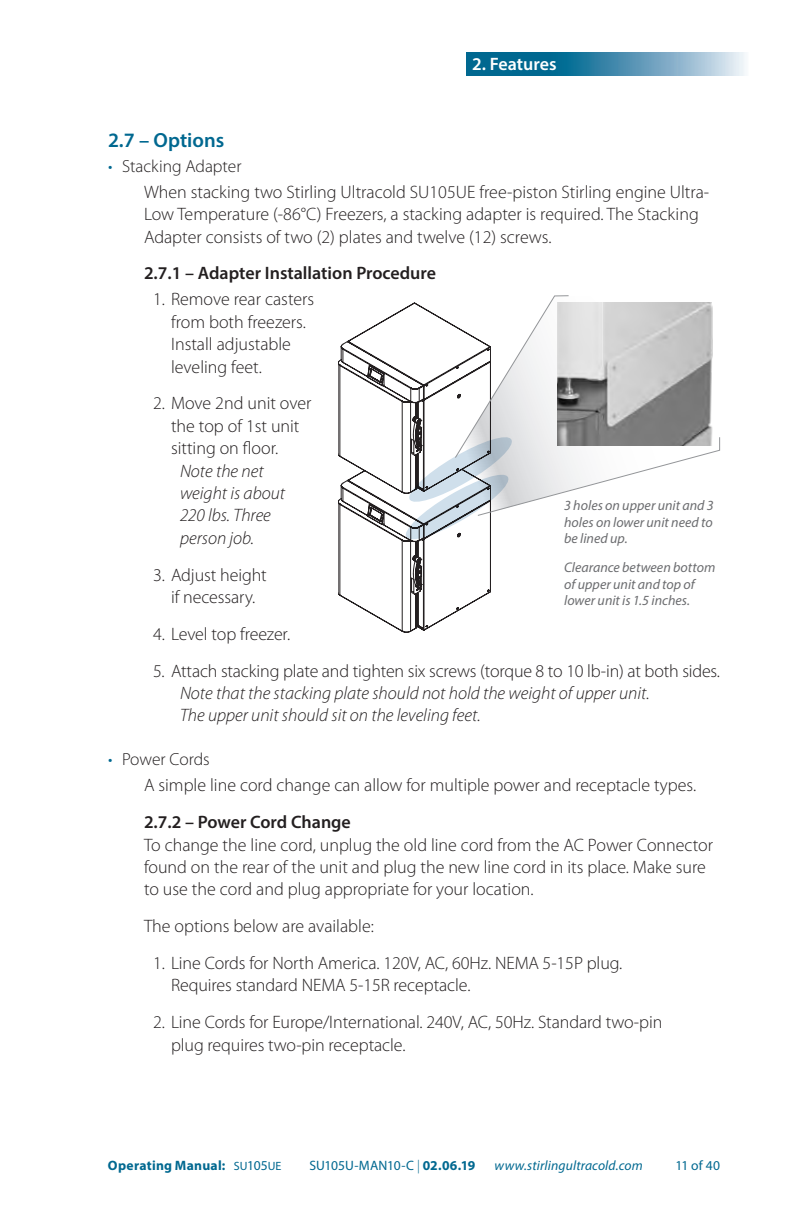
<style>
.page{position:relative;width:792px;height:1224px;background:#fff}
.page>*{position:absolute;margin:0;border:0;box-sizing:border-box;transform-origin:0 0}
.Subheads{font:600 20.4px "Myriad Pro";color:#006890}
.Body_Text{font:300 18px/22.4px "Myriad Pro";color:#231f20}
.t1{font:italic 300 18px/22.4px "Myriad Pro";color:#231f20}
.Body_Text-2{font:600 18px "Myriad Pro";color:#231f20}
.Body_Text-3{font:600 18px "Myriad Pro";color:#fff}
.t2{font:300 17.6px "Myriad Pro";color:#231f20}
.captions{font:italic 14px/16.6px "Myriad Pro";color:#6c6d70;text-align:justify}
.t3{font:13.6px "Myriad Pro";letter-spacing:-.005em;color:#006890}
.t4{font:italic 13.6px "Myriad Pro";letter-spacing:.01em;color:#006890}
.t5{font:700 13.6px "Myriad Pro";letter-spacing:.02em;color:#006890}
.s1{color:#006890}
.s2{font-style:normal}
.s3{font-weight:600}
.s4{font-weight:400;font-size:12px}
.s5{font-weight:400}
.s6{font-weight:300}
.s7{font-weight:700}
</style>
<div class="page">
<svg style="left:338px;top:295px;width:382px;height:337px"></svg>
<svg style="left:467px;top:53px;width:278px;height:23px;background:#4b91b0"></svg>
<p class="Body_Text-3" style="left:472px;top:52px;width:86px">2. Features</p>
<p class="Subheads" style="left:108px;top:127px;width:118px">2.7 – Options</p>
<p class="t2" style="left:108px;top:156px;width:135px"><span class="s1">•</span> Stacking Adapter</p>
<p class="Body_Text" style="left:144px;top:181px;width:567px">When stacking two Stirling Ultracold SU105UE free-piston Stirling engine Ultra-<br>Low Temperature (-86°C) Freezers, a stacking adapter is required. The Stacking<br>Adapter consists of two (2) plates and twelve (12) screws.</p>
<p class="Body_Text-2" style="left:144px;top:262px;width:294px">2.7.1 – Adapter Installation Procedure</p>
<p class="Body_Text" style="left:171px;top:289px;width:145px;text-indent:-18px">1. Remove rear casters from both freezers.<br>Install adjustable leveling feet.</p>
<p class="Body_Text" style="left:153px;top:393px;width:160px">2. Move 2nd unit over</p>
<p class="Body_Text" style="left:171px;top:415px;width:130px">the top of 1st unit</p>
<p class="Body_Text" style="left:171px;top:437px;width:109px">sitting on floor.</p>
<p class="t1" style="left:180px;top:460px;width:85px">Note the net</p>
<p class="t1" style="left:180px;top:482px;width:107px">weight is about</p>
<p class="t1" style="left:180px;top:505px;width:92px">220 lbs. Three</p>
<p class="t1" style="left:180px;top:527px;width:76px">person job.</p>
<p class="Body_Text" style="left:153px;top:564px;width:115px;text-align:center">3. Adjust height if necessary.</p>
<p class="Body_Text" style="left:153px;top:623px;width:139px">4. Level top freezer.</p>
<p class="t1" style="left:180px;top:660px;width:542px;text-indent:-27px"><span class="s2">5. Attach stacking plate and tighten six screws (torque 8 to 10 lb-in) at both sides.<br></span>Note that the stacking plate should not hold the weight of upper unit.<br>The upper unit should sit on the leveling feet.</p>
<p class="t2" style="left:108px;top:750px;width:103px"><span class="s1">•</span> Power Cords</p>
<p class="Body_Text" style="left:144px;top:775px;width:554px">A simple line cord change can allow for multiple power and receptacle types.</p>
<p class="Body_Text" style="left:144px;top:811px;width:571px"><span class="s3">2.7.2 – Power Cord Change<br></span>To change the line cord, unplug the old line cord from the AC Power Connector found on the rear of the unit and plug the new line cord in its place. Make sure to use the cord and plug appropriate for your location.</p>
<p class="Body_Text" style="left:144px;top:915px;width:231px">The options below are available:</p>
<p class="Body_Text" style="left:171px;top:952px;width:453px;text-indent:-18px">1. Line Cords for North America. 120V, AC, 60Hz. NEMA 5-15P plug.<br>Requires standard NEMA 5-15R receptacle.</p>
<p class="Body_Text" style="left:171px;top:1011px;width:493px;text-indent:-18px">2. Line Cords for Europe/International. 240V, AC, 50Hz. Standard two-pin plug requires two-pin receptacle.</p>
<p class="captions" style="left:564px;top:497px;width:151px">3 holes on upper unit and 3 holes on lower unit need to be lined up.</p>
<p class="captions" style="left:564px;top:559px;width:153px;text-align:left">Clearance between bottom of upper unit and top of lower unit is 1.5 inches.</p>
<p class="t5" style="left:108px;top:1157px;width:175px">Operating Manual: <span class="s4">SU</span><span class="s5">105</span><span class="s4">UE</span></p>
<p class="t3" style="left:310px;top:1157px;width:167px">SU105U-MAN10-C <span class="s6">|</span> <span class="s7">02.06.19</span></p>
<p class="t4" style="left:495px;top:1157px;width:150px">www.stirlingultracold.com</p>
<p class="t3" style="left:675px;top:1157px;width:46px">11 of 40</p>
</div>
